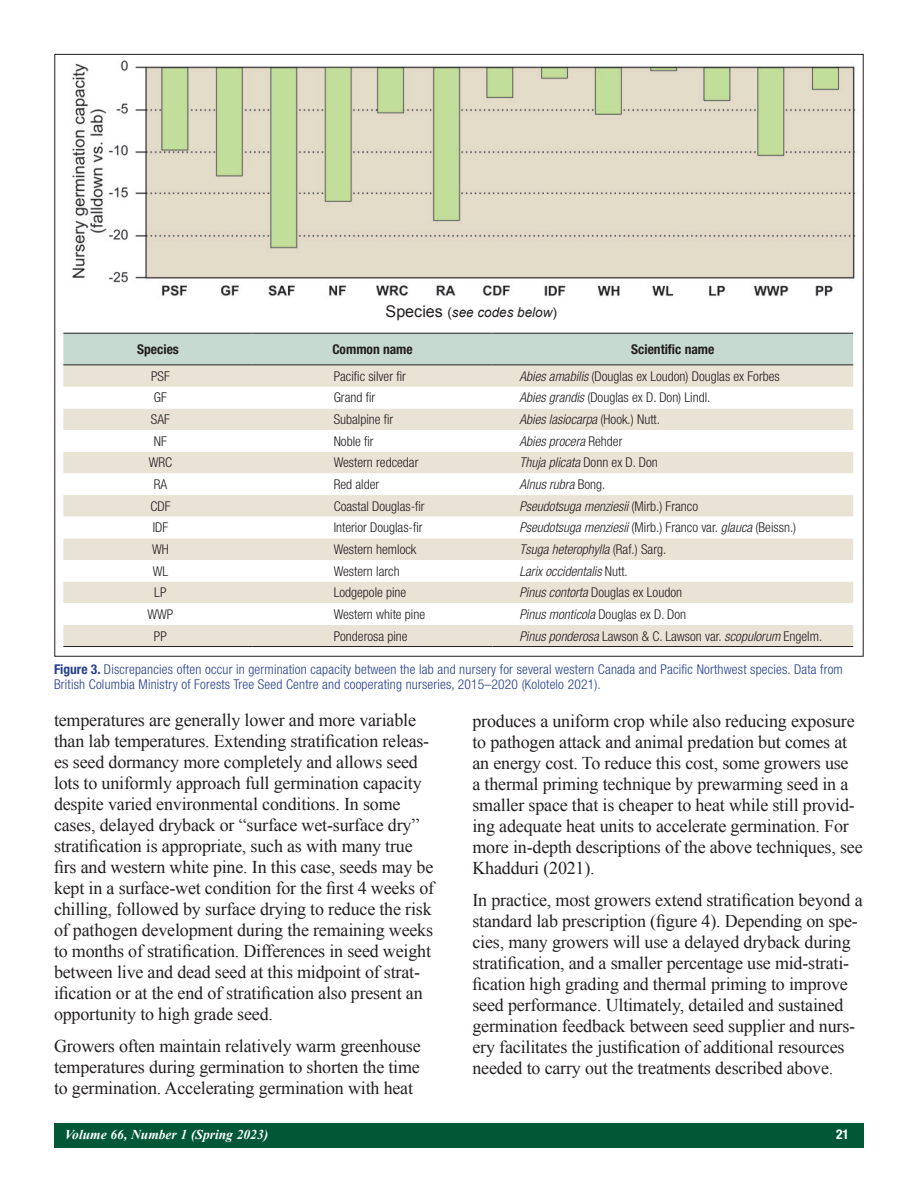
<style>
.page{position:relative;width:918px;height:1188px;background:#fff}
.page>*{position:absolute;margin:0;border:0;box-sizing:border-box;transform-origin:0 0}
.t1{font:18px/21px "Times New Roman";letter-spacing:-.01em;color:#231f20}
.Table_Text{font:300 condensed 13.5px "Helvetica Neue LT Std";color:#231f20}
.Table_Text-2{font:italic 300 condensed 13.5px "Helvetica Neue LT Std";color:#231f20}
.Captions{font:300 condensed 13.5px/15px "Helvetica Neue LT Std";letter-spacing:.015em;color:#253f8e}
.Table_Heads{font:700 condensed 13.5px "Helvetica Neue LT Std";color:#231f20}
.t2{font:italic 700 13.5px "Times New Roman";color:#fff}
.smaller_body_text{font:italic 13.5px "Arial";color:#231f20}
.t3{font:700 condensed 13.5px "Helvetica Neue LT Std";color:#fff}
.s1{font-style:normal;font-size:16.2px}
.s2{font-style:normal}
.s3{font-style:italic}
.s4{font-weight:700}
</style>
<div class="page">
<div style="left:54px;top:1123px;width:810px;height:25px;background:#005837"></div>
<img style="left:72px;top:60px;width:784px;height:237px">
<div style="left:63px;top:334px;width:790px;height:30px;background:#c6dad2"></div>
<div style="left:63px;top:365px;width:790px;height:281px;background:#e9e3d5"></div>
<svg style="left:63px;top:387px;width:790px;height:238px"></svg>
<hr style="left:63px;top:333px;width:190px;height:1px;background:#231f20">
<hr style="left:253px;top:333px;width:239px;height:1px;background:#231f20">
<hr style="left:492px;top:333px;width:361px;height:1px;background:#231f20">
<hr style="left:63px;top:364px;width:190px;height:1px;background:#231f20">
<hr style="left:253px;top:364px;width:239px;height:1px;background:#231f20">
<hr style="left:492px;top:364px;width:361px;height:1px;background:#231f20">
<hr style="left:63px;top:646px;width:190px;height:1px;background:#231f20">
<hr style="left:253px;top:646px;width:239px;height:1px;background:#231f20">
<hr style="left:492px;top:646px;width:361px;height:1px;background:#231f20">
<p class="smaller_body_text" style="left:386px;top:303px;width:173px"><span class="s1">Species</span> <span class="s2">(</span>see codes below<span class="s2">)</span></p>
<p class="Table_Heads" style="left:137px;top:341px;width:43px">Species</p>
<p class="Table_Heads" style="left:332px;top:341px;width:82px">Common name</p>
<p class="Table_Heads" style="left:631px;top:341px;width:85px">Scientific name</p>
<p class="Table_Text" style="left:151px;top:368px;width:20px">PSF</p>
<p class="Table_Text" style="left:334px;top:368px;width:74px">Pacific silver fir</p>
<p class="Table_Text" style="left:519px;top:368px;width:262px"><span class="s3">Abies amabilis</span> (Douglas ex Loudon) Douglas ex Forbes</p>
<p class="Table_Text" style="left:154px;top:390px;width:15px">GF</p>
<p class="Table_Text" style="left:334px;top:390px;width:43px">Grand fir</p>
<p class="Table_Text" style="left:519px;top:390px;width:193px"><span class="s3">Abies grandis</span> (Douglas ex D. Don) Lindl.</p>
<p class="Table_Text" style="left:151px;top:412px;width:20px">SAF</p>
<p class="Table_Text" style="left:334px;top:412px;width:61px">Subalpine fir</p>
<p class="Table_Text-2" style="left:519px;top:412px;width:142px">Abies lasiocarpa <span class="s2">(Hook.) Nutt.</span></p>
<p class="Table_Text" style="left:154px;top:433px;width:15px">NF</p>
<p class="Table_Text" style="left:334px;top:433px;width:41px">Noble fir</p>
<p class="Table_Text-2" style="left:519px;top:433px;width:104px">Abies procera <span class="s2">Rehder</span></p>
<p class="Table_Text" style="left:149px;top:455px;width:25px">WRC</p>
<p class="Table_Text" style="left:334px;top:455px;width:86px">Western redcedar</p>
<p class="Table_Text-2" style="left:519px;top:455px;width:140px">Thuja plicata <span class="s2">Donn ex D. Don</span></p>
<p class="Table_Text" style="left:154px;top:477px;width:15px">RA</p>
<p class="Table_Text" style="left:334px;top:477px;width:47px">Red alder</p>
<p class="Table_Text-2" style="left:519px;top:477px;width:87px">Alnus rubra <span class="s2">Bong.</span></p>
<p class="Table_Text" style="left:150px;top:498px;width:22px">CDF</p>
<p class="Table_Text" style="left:334px;top:498px;width:92px">Coastal Douglas-fir</p>
<p class="Table_Text-2" style="left:519px;top:498px;width:180px">Pseudotsuga menziesii <span class="s2">(Mirb.) Franco</span></p>
<p class="Table_Text" style="left:153px;top:520px;width:17px">IDF</p>
<p class="Table_Text" style="left:334px;top:520px;width:90px">Interior Douglas-fir</p>
<p class="Table_Text-2" style="left:519px;top:520px;width:278px">Pseudotsuga menziesii <span class="s2">(Mirb.) Franco var.</span> glauca <span class="s2">(Beissn.)</span></p>
<p class="Table_Text" style="left:152px;top:541px;width:18px">WH</p>
<p class="Table_Text" style="left:334px;top:541px;width:84px">Western hemlock</p>
<p class="Table_Text-2" style="left:519px;top:541px;width:148px">Tsuga heterophylla <span class="s2">(Raf.) Sarg.</span></p>
<p class="Table_Text" style="left:153px;top:563px;width:17px">WL</p>
<p class="Table_Text" style="left:334px;top:563px;width:67px">Western larch</p>
<p class="Table_Text-2" style="left:519px;top:563px;width:110px">Larix occidentalis <span class="s2">Nutt.</span></p>
<p class="Table_Text" style="left:154px;top:585px;width:14px">LP</p>
<p class="Table_Text" style="left:334px;top:585px;width:74px">Lodgepole pine</p>
<p class="Table_Text" style="left:519px;top:585px;width:164px"><span class="s3">Pinus contorta</span> Douglas ex Loudon</p>
<p class="Table_Text" style="left:147px;top:606px;width:27px">WWP</p>
<p class="Table_Text" style="left:334px;top:606px;width:93px">Western white pine</p>
<p class="Table_Text-2" style="left:519px;top:606px;width:168px">Pinus monticola <span class="s2">Douglas ex D. Don</span></p>
<p class="Table_Text" style="left:154px;top:628px;width:14px">PP</p>
<p class="Table_Text" style="left:334px;top:628px;width:75px">Ponderosa pine</p>
<p class="Table_Text" style="left:519px;top:628px;width:304px"><span class="s3">Pinus ponderosa</span> Lawson &amp; C. Lawson var. <span class="s3">scopulorum</span> Engelm.</p>
<p class="Captions" style="left:54px;top:661px;width:790px"><span class="s4">Figure 3.</span> Discrepancies often occur in germination capacity between the lab and nursery for several western Canada and Pacific Northwest species. Data from<br>British Columbia Ministry of Forests Tree Seed Centre and cooperating nurseries, 2015–2020 (Kolotelo 2021).</p>
<p class="t1" style="left:54px;top:710px;width:382px">temperatures are generally lower and more variable than lab temperatures. Extending stratification releas&shy;es seed dormancy more completely and allows seed lots to uniformly approach full germination capacity despite varied environmental conditions. In some cases, delayed dryback or “surface wet-surface dry” stratification is appropriate, such as with many true firs and western white pine. In this case, seeds may be kept in a surface-wet condition for the first 4 weeks of chilling, followed by surface drying to reduce the risk of pathogen development during the remaining weeks to months of stratification. Differences in seed weight between live and dead seed at this midpoint of strat&shy;ification or at the end of stratification also present an opportunity to high grade seed.</p>
<p class="t1" style="left:54px;top:1035px;width:368px;text-align:justify">Growers often maintain relatively warm greenhouse temperatures during germination to shorten the time to germination. Accelerating germination with heat</p>
<p class="t1" style="left:472px;top:710px;width:392px">produces a uniform crop while also reducing exposure to pathogen attack and animal predation but comes at an energy cost. To reduce this cost, some growers use<br>a thermal priming technique by prewarming seed in a smaller space that is cheaper to heat while still provid&shy;ing adequate heat units to accelerate germination. For more in-depth descriptions of the above techniques, see Khadduri (2021).</p>
<p class="t1" style="left:472px;top:889px;width:392px">In practice, most growers extend stratification beyond a standard lab prescription (figure 4). Depending on spe&shy;cies, many growers will use a delayed dryback during stratification, and a smaller percentage use mid-strati&shy;fication high grading and thermal priming to improve seed performance. Ultimately, detailed and sustained germination feedback between seed supplier and nurs&shy;ery facilitates the justification of additional resources needed to carry out the treatments described above.</p>
<p class="t2" style="left:65px;top:1125px;width:205px">Volume 66, Number 1 (Spring 2023)</p>
<p class="t3" style="left:836px;top:1126px;width:14px">21</p>
</div>
